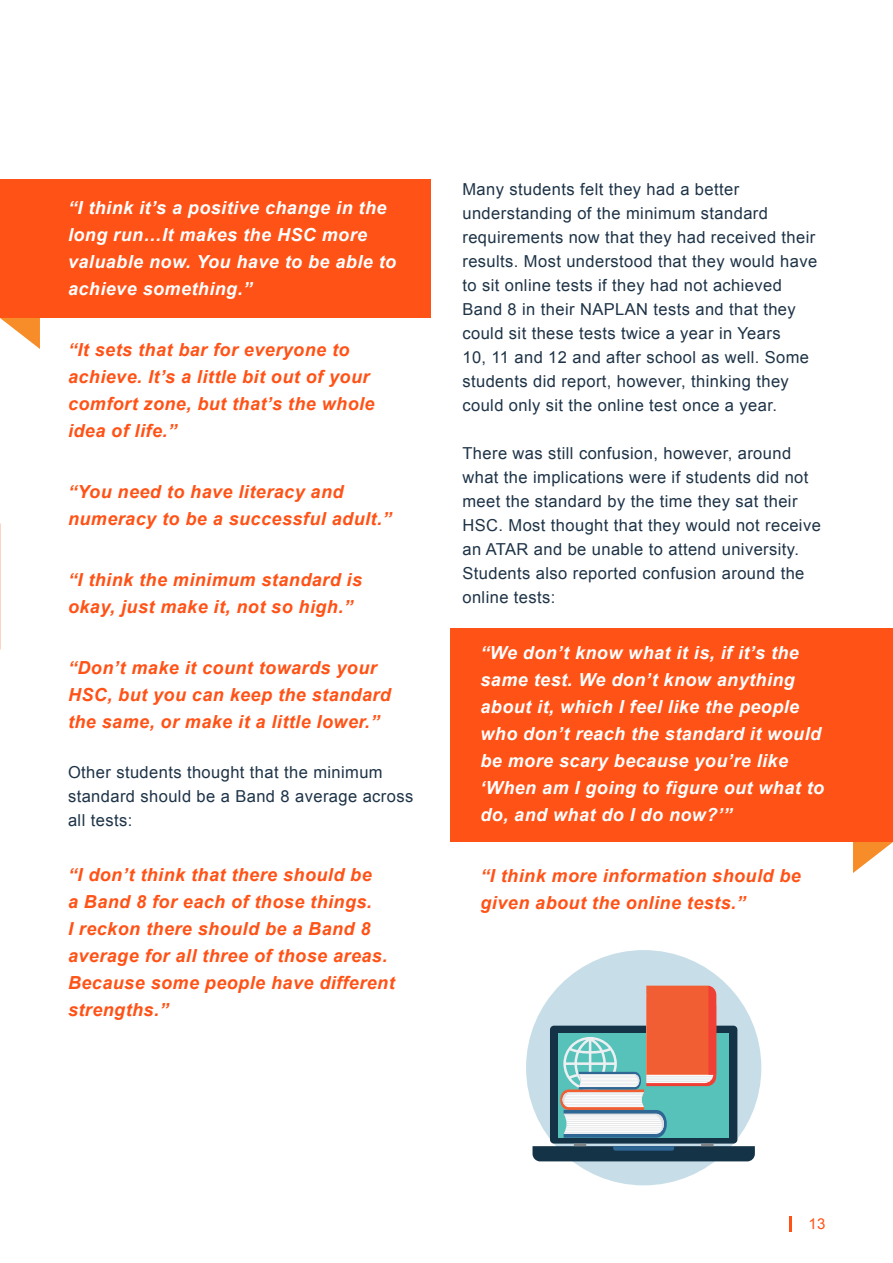
<style>
.page{position:relative;width:893px;height:1263px;background:#fff}
.page>*{position:absolute;margin:0;border:0;box-sizing:border-box;transform-origin:0 0}
.Quote_orange{font:italic 700 18px/27px "Arial";letter-spacing:.025em;color:#ff5216}
.Quote_orange-2{font:italic 700 18px/27px "Arial";letter-spacing:.025em;color:#fff}
.t1{font:16.5px/24px "Arial";letter-spacing:.025em;color:#1e3347}
.t2{font:15px "Arial";color:#ff5216}
</style>
<div class="page">
<svg style="left:790px;top:1216px;width:2px;height:16px"></svg>
<div style="left:451px;top:628px;width:442px;height:214px;background:#ff5216"></div>
<svg style="left:853px;top:842px;width:40px;height:31px"></svg>
<div style="left:0;top:179px;width:431px;height:139px;background:#ff5216"></div>
<svg style="left:0;top:318px;width:40px;height:31px"></svg>
<div style="left:526px;top:950px;width:235px;height:235px;background:#c7dee8;border-radius:50%"></div>
<svg style="left:532px;top:986px;width:223px;height:175px"></svg>
<p class="Quote_orange-2" style="left:68px;top:195px;width:330px">“I think it’s a positive change in the long run…It makes the HSC more valuable now. You have to be able to achieve something.”</p>
<p class="Quote_orange" style="left:68px;top:337px;width:308px">“It sets that bar for everyone to achieve. It’s a little bit out of your comfort zone, but that’s the whole idea of life.”</p>
<p class="Quote_orange" style="left:68px;top:479px;width:325px">“You need to have literacy and numeracy to be a successful adult.”</p>
<p class="Quote_orange" style="left:68px;top:567px;width:296px">“I think the minimum standard is okay, just make it, not so high.”</p>
<p class="Quote_orange" style="left:68px;top:655px;width:324px">“Don’t make it count towards your<br>HSC, but you can keep the standard the same, or make it a little lower.”</p>
<p class="t1" style="left:68px;top:760px;width:347px">Other students thought that the minimum standard should be a Band 8 average across all tests:</p>
<p class="Quote_orange" style="left:68px;top:862px;width:328px">“I don’t think that there should be<br>a Band 8 for each of those things.<br>I reckon there should be a Band 8 average for all three of those areas.<br>Because some people have different strengths.”</p>
<p class="t1" style="left:462px;top:177px;width:356px">Many students felt they had a better understanding of the minimum standard requirements now that they had received their results. Most understood that they would have to sit online tests if they had not achieved Band 8 in their NAPLAN tests and that they could sit these tests twice a year in Years<br>10, 11 and 12 and after school as well. Some students did report, however, thinking they could only sit the online test once a year.</p>
<p class="t1" style="left:462px;top:441px;width:360px">There was still confusion, however, around what the implications were if students did not meet the standard by the time they sat their HSC. Most thought that they would not receive an ATAR and be unable to attend university.<br>Students also reported confusion around the online tests:</p>
<p class="Quote_orange-2" style="left:480px;top:640px;width:345px">“We don’t know what it is, if it’s the same test. We don’t know anything about it, which I feel like the people who don’t reach the standard it would be more scary because you’re like ‘When am I going to figure out what to do, and what do I do now?’”</p>
<p class="Quote_orange" style="left:480px;top:863px;width:322px">“I think more information should be given about the online tests.”</p>
<p class="t2" style="left:808px;top:1214px;width:19px">13</p>
</div>
